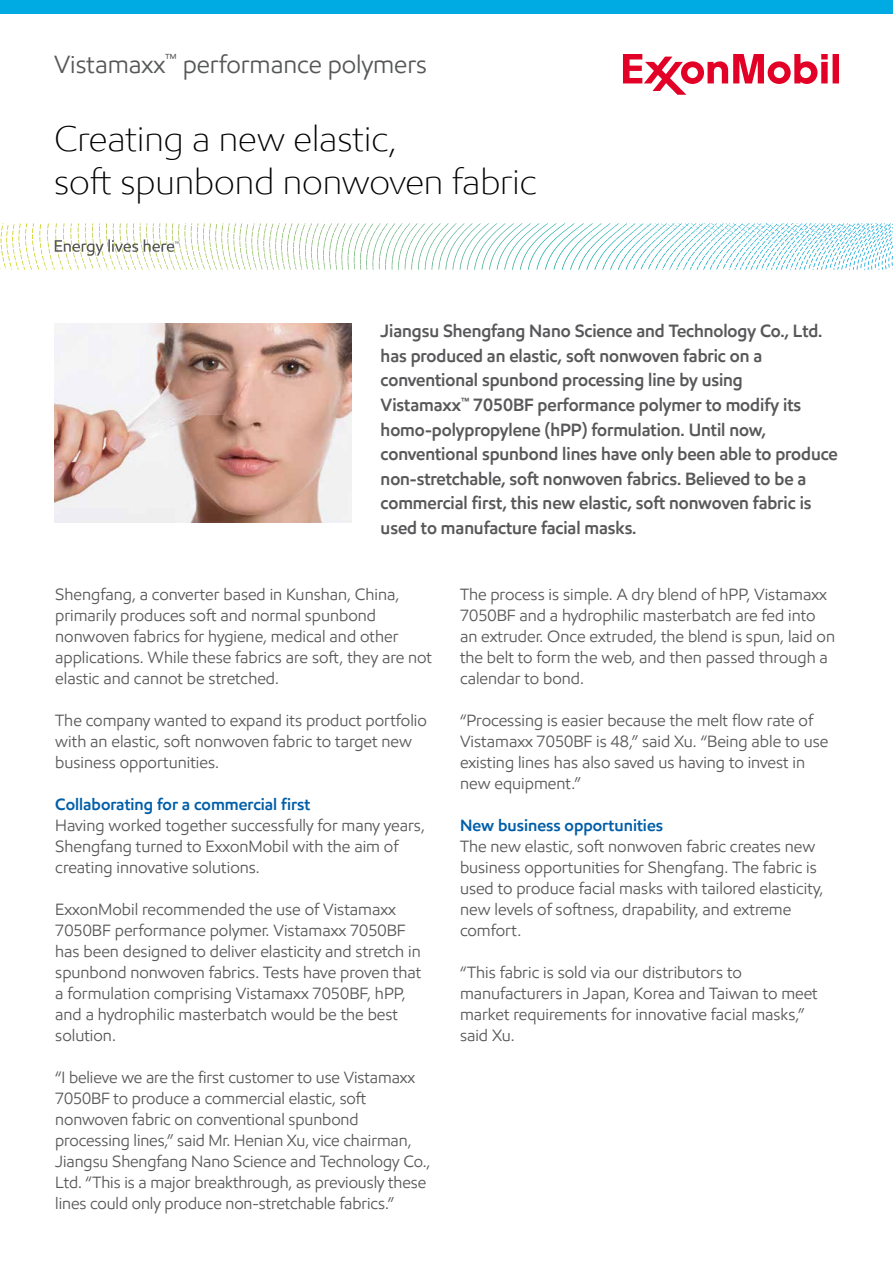
<style>
.page{position:relative;width:893px;height:1263px;background:#fff}
.page>*{position:absolute;margin:0;border:0;box-sizing:border-box;transform-origin:0 0}
.t1{font:300 36px/43.2px "E Mprint";color:#000}
.t2{font:25.2px "E Mprint";color:#565758}
.t3{font:600 18px/24.6px "E Mprint";letter-spacing:-.005em;color:#58585a}
.t4{font:16.5px/21px "E Mprint";color:#58585a}
.t5{font:600 16.5px "E Mprint";color:#005ea8}
</style>
<div class="page">
<svg style="left:623px;top:54px;width:216px;height:41px"></svg>
<div style="left:0;top:0;width:893px;height:14px;background:#00abe3"></div>
<svg style="left:580px;top:223px;width:311px;height:5px"></svg>
<svg style="left:1px;top:239px;width:178px;height:26px"></svg>
<img style="left:54px;top:324px;width:298px;height:198px">
<h2 class="t2" style="left:54px;top:49px;width:374px">Vistamaxx<sup>™</sup> performance polymers</h2>
<h1 class="t1" style="left:54px;top:117px;width:484px">Creating a new elastic,<br>soft spunbond nonwoven fabric</h1>
<p class="t3" style="left:381px;top:318px;width:459px">Jiangsu Shengfang Nano Science and Technology Co., Ltd. has produced an elastic, soft nonwoven fabric on a conventional spunbond processing line by using<br>Vistamaxx<sup>™</sup> 7050BF performance polymer to modify its homo-polypropylene (hPP) formulation. Until now, conventional spunbond lines have only been able to produce non-stretchable, soft nonwoven fabrics. Believed to be a commercial first, this new elastic, soft nonwoven fabric is used to manufacture facial masks.</p>
<p class="t4" style="left:55px;top:583px;width:378px">Shengfang, a converter based in Kunshan, China, primarily produces soft and normal spunbond nonwoven fabrics for hygiene, medical and other applications. While these fabrics are soft, they are not elastic and cannot be stretched.</p>
<p class="t4" style="left:55px;top:709px;width:373px">The company wanted to expand its product portfolio with an elastic, soft nonwoven fabric to target new business opportunities.</p>
<p class="t5" style="left:55px;top:794px;width:257px">Collaborating for a commercial first</p>
<p class="t4" style="left:55px;top:814px;width:371px">Having worked together successfully for many years,<br>Shengfang turned to ExxonMobil with the aim of creating innovative solutions.</p>
<p class="t4" style="left:55px;top:898px;width:368px">ExxonMobil recommended the use of Vistamaxx 7050BF performance polymer. Vistamaxx 7050BF has been designed to deliver elasticity and stretch in spunbond nonwoven fabrics. Tests have proven that a formulation comprising Vistamaxx 7050BF, hPP, and a hydrophilic masterbatch would be the best solution.</p>
<p class="t4" style="left:55px;top:1066px;width:377px">“I believe we are the first customer to use Vistamaxx 7050BF to produce a commercial elastic, soft nonwoven fabric on conventional spunbond processing lines,” said Mr. Henian Xu, vice chairman, Jiangsu Shengfang Nano Science and Technology Co., Ltd. “This is a major breakthrough, as previously these lines could only produce non-stretchable fabrics.”</p>
<p class="t4" style="left:460px;top:583px;width:377px">The process is simple. A dry blend of hPP, Vistamaxx 7050BF and a hydrophilic masterbatch are fed into an extruder. Once extruded, the blend is spun, laid on the belt to form the web, and then passed through a calendar to bond.</p>
<p class="t4" style="left:460px;top:709px;width:370px">“Processing is easier because the melt flow rate of Vistamaxx 7050BF is 48,” said Xu. “Being able to use existing lines has also saved us having to invest in new equipment.”</p>
<p class="t5" style="left:460px;top:815px;width:205px">New business opportunities</p>
<p class="t4" style="left:460px;top:835px;width:365px">The new elastic, soft nonwoven fabric creates new business opportunities for Shengfang. The fabric is used to produce facial masks with tailored elasticity, new levels of softness, drapability, and extreme comfort.</p>
<p class="t4" style="left:460px;top:961px;width:359px">“This fabric is sold via our distributors to manufacturers in Japan, Korea and Taiwan to meet market requirements for innovative facial masks,” said Xu.</p>
</div>
